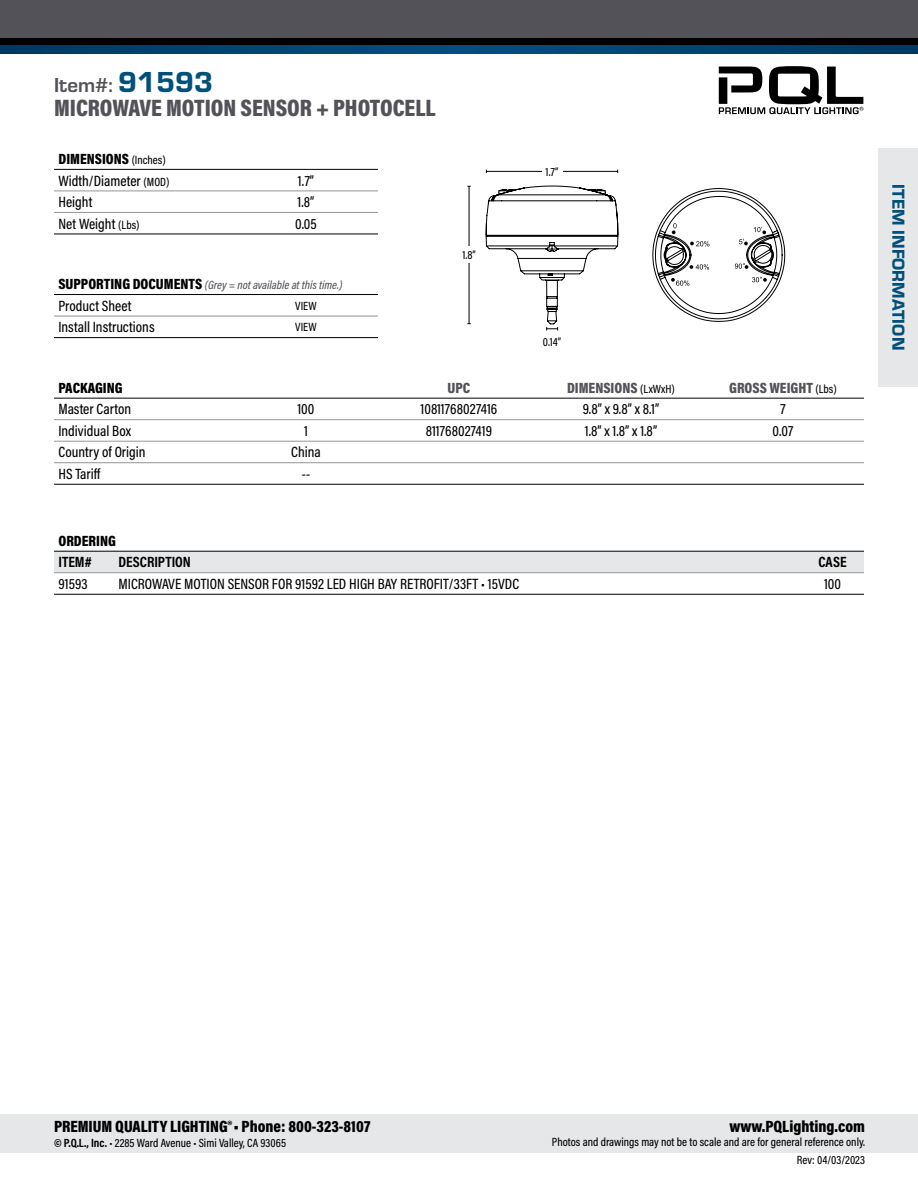
<style>
.page{position:relative;width:918px;height:1188px;background:#fff}
.page>*{position:absolute;margin:0;border:0;box-sizing:border-box;transform-origin:0 0}
.t1{font:900 24px "Acumin Pro Cond";color:#525258}
.t2{font:700 21px "Eurostile";color:#525258}
.t3{font:18px "Eurostile Hea";letter-spacing:.005em;color:#00507c}
.t4{font:900 16.5px "Acumin Pro Cond";color:#000}
.t5{font:500 15px "Acumin Pro Cond";color:#000}
.t6{font:900 15px "Acumin Pro Cond";color:#525258}
.t7{font:900 15px "Acumin Pro Cond";color:#000}
.t8{font:700 15px "Acumin Pro Cond";color:#000}
.t9{font:500 12px/18px "Acumin Pro Cond";color:#000;text-align:right}
.t10{font:italic 500 12px "Acumin Pro Cond";color:#525258}
.s1{font-family:"Eurostile Hea";font-weight:400;font-size:30px;color:#00507c}
.s2{font-weight:500;font-size:12px}
.s3{font-size:12px}
.s4{font-weight:900;font-style:normal;font-size:15px;color:#000}
.s5{font-weight:500;font-size:12px;color:#000}
.s6{font-weight:700}
</style>
<div class="page">
<div style="left:0;top:1114px;width:918px;height:39px;background:#e6e7e8"></div>
<svg style="left:0;top:45px;width:918px;height:9px;background:#00446c"></svg>
<div style="left:0;top:33px;width:918px;height:12px;background:#000"></div>
<div style="left:0;top:0;width:918px;height:37px;background:#525258"></div>
<svg style="left:719px;top:66px;width:144px;height:48px"></svg>
<hr style="left:54px;top:191px;width:180px;height:1px;background:#939598">
<hr style="left:234px;top:191px;width:144px;height:1px;background:#939598">
<hr style="left:54px;top:212px;width:180px;height:1px;background:#939598">
<hr style="left:234px;top:212px;width:144px;height:1px;background:#939598">
<hr style="left:54px;top:169px;width:180px;height:1px;background:#000">
<hr style="left:234px;top:169px;width:144px;height:1px;background:#000">
<hr style="left:54px;top:234px;width:180px;height:1px;background:#000">
<hr style="left:234px;top:234px;width:144px;height:1px;background:#000">
<hr style="left:54px;top:419px;width:180px;height:1px;background:#939598">
<hr style="left:234px;top:419px;width:144px;height:1px;background:#939598">
<hr style="left:378px;top:419px;width:162px;height:1px;background:#939598">
<hr style="left:540px;top:419px;width:162px;height:1px;background:#939598">
<hr style="left:702px;top:419px;width:162px;height:1px;background:#939598">
<hr style="left:54px;top:441px;width:180px;height:1px;background:#939598">
<hr style="left:234px;top:441px;width:144px;height:1px;background:#939598">
<hr style="left:378px;top:441px;width:162px;height:1px;background:#939598">
<hr style="left:540px;top:441px;width:162px;height:1px;background:#939598">
<hr style="left:702px;top:441px;width:162px;height:1px;background:#939598">
<hr style="left:54px;top:462px;width:180px;height:1px;background:#939598">
<hr style="left:234px;top:462px;width:144px;height:1px;background:#939598">
<hr style="left:378px;top:462px;width:162px;height:1px;background:#939598">
<hr style="left:540px;top:462px;width:162px;height:1px;background:#939598">
<hr style="left:702px;top:462px;width:162px;height:1px;background:#939598">
<hr style="left:54px;top:398px;width:180px;height:1px;background:#000">
<hr style="left:234px;top:398px;width:144px;height:1px;background:#000">
<hr style="left:378px;top:398px;width:162px;height:1px;background:#000">
<hr style="left:540px;top:398px;width:162px;height:1px;background:#000">
<hr style="left:702px;top:398px;width:162px;height:1px;background:#000">
<hr style="left:54px;top:484px;width:180px;height:1px;background:#000">
<hr style="left:234px;top:484px;width:144px;height:1px;background:#000">
<hr style="left:378px;top:484px;width:162px;height:1px;background:#000">
<hr style="left:540px;top:484px;width:162px;height:1px;background:#000">
<hr style="left:702px;top:484px;width:162px;height:1px;background:#000">
<div style="left:54px;top:552px;width:810px;height:20px;background:#e6e7e8"></div>
<hr style="left:54px;top:572px;width:60px;height:1px;background:#939598">
<hr style="left:114px;top:572px;width:687px;height:1px;background:#939598">
<hr style="left:801px;top:572px;width:63px;height:1px;background:#939598">
<hr style="left:54px;top:551px;width:60px;height:1px;background:#000">
<hr style="left:114px;top:551px;width:687px;height:1px;background:#000">
<hr style="left:801px;top:551px;width:63px;height:1px;background:#000">
<hr style="left:54px;top:594px;width:60px;height:1px;background:#000">
<hr style="left:114px;top:594px;width:687px;height:1px;background:#000">
<hr style="left:801px;top:594px;width:63px;height:1px;background:#000">
<hr style="left:54px;top:294px;width:180px;height:1px;background:#000">
<hr style="left:234px;top:294px;width:144px;height:1px;background:#000">
<hr style="left:54px;top:316px;width:180px;height:1px;background:#939598">
<hr style="left:234px;top:316px;width:144px;height:1px;background:#939598">
<hr style="left:54px;top:337px;width:180px;height:1px;background:#000">
<hr style="left:234px;top:337px;width:144px;height:1px;background:#000">
<div style="left:878px;top:148px;width:40px;height:238px;background:#e6e7e8"></div>
<hr style="left:469px;top:186px;width:1px;height:138px;background:#000">
<div style="left:459px;top:247px;width:20px;height:16px;background:#fff"></div>
<hr style="left:486px;top:171px;width:132px;height:1px;background:#000">
<div style="left:542px;top:163px;width:20px;height:17px;background:#fff"></div>
<svg style="left:486px;top:186px;width:135px;height:213px"></svg>
<svg style="left:652px;top:188px;width:133px;height:134px"></svg>
<p class="t2" style="left:54px;top:70px;width:161px">Item#: <span class="s1">91593</span></p>
<p class="t1" style="left:54px;top:92px;width:383px">MICROWAVE MOTION SENSOR + PHOTOCELL</p>
<p class="t7" style="left:58px;top:149px;width:109px">DIMENSIONS <span class="s2">(Inches)</span></p>
<p class="t5" style="left:58px;top:171px;width:112px">Width/Diameter <span class="s3">(MOD)</span></p>
<p class="t5" style="left:298px;top:171px;width:18px">1.7”</p>
<p class="t5" style="left:58px;top:192px;width:35px">Height</p>
<p class="t5" style="left:298px;top:192px;width:18px">1.8”</p>
<p class="t5" style="left:58px;top:214px;width:82px">Net Weight <span class="s3">(Lbs)</span></p>
<p class="t5" style="left:295px;top:214px;width:23px">0.05</p>
<p class="t10" style="left:58px;top:277px;width:285px"><span class="s4">SUPPORTING DOCUMENTS</span> (Grey = not available at this time.)</p>
<p class="t5" style="left:58px;top:296px;width:75px">Product Sheet</p>
<p class="t9" style="left:295px;top:296px;width:23px">VIEW</p>
<p class="t5" style="left:58px;top:317px;width:98px">Install Instructions</p>
<p class="t9" style="left:295px;top:318px;width:23px">VIEW</p>
<p class="t9" style="left:462px;top:246px;width:15px">1.8”</p>
<p class="t9" style="left:546px;top:162px;width:14px">1.7”</p>
<p class="t9" style="left:543px;top:333px;width:20px">0.14”</p>
<p class="t7" style="left:58px;top:378px;width:66px">PACKAGING</p>
<p class="t6" style="left:448px;top:378px;width:24px">UPC</p>
<p class="t6" style="left:567px;top:378px;width:109px">DIMENSIONS <span class="s5">(LxWxH)</span></p>
<p class="t6" style="left:729px;top:378px;width:109px">GROSS WEIGHT <span class="s5">(Lbs)</span></p>
<p class="t5" style="left:58px;top:400px;width:74px">Master Carton</p>
<p class="t5" style="left:298px;top:400px;width:18px">100</p>
<p class="t5" style="left:421px;top:400px;width:78px">10811768027416</p>
<p class="t5" style="left:583px;top:400px;width:78px">9.8” x 9.8” x 8.1”</p>
<p class="t5" style="left:780px;top:400px;width:7px">7</p>
<p class="t5" style="left:58px;top:421px;width:74px">Individual Box</p>
<p class="t5" style="left:304px;top:421px;width:5px">1</p>
<p class="t5" style="left:426px;top:421px;width:68px">811768027419</p>
<p class="t5" style="left:585px;top:421px;width:74px">1.8” x 1.8” x 1.8”</p>
<p class="t5" style="left:773px;top:421px;width:22px">0.07</p>
<p class="t5" style="left:58px;top:443px;width:88px">Country of Origin</p>
<p class="t5" style="left:291px;top:443px;width:31px">China</p>
<p class="t5" style="left:58px;top:464px;width:43px">HS Tariff</p>
<p class="t5" style="left:302px;top:464px;width:10px">--</p>
<p class="t7" style="left:58px;top:531px;width:59px">ORDERING</p>
<p class="t8" style="left:58px;top:552px;width:35px">ITEM#</p>
<p class="t8" style="left:118px;top:552px;width:74px">DESCRIPTION</p>
<p class="t8" style="left:818px;top:552px;width:30px">CASE</p>
<p class="t5" style="left:58px;top:574px;width:31px">91593</p>
<p class="t5" style="left:118px;top:574px;width:402px">MICROWAVE MOTION SENSOR FOR 91592 LED HIGH BAY RETROFIT/33FT • 15VDC</p>
<p class="t5" style="left:824px;top:574px;width:18px">100</p>
<p class="t3" style="left:911px;top:184px;width:168px;rotate:90deg">ITEM INFORMATION</p>
<p class="t4" style="left:54px;top:1115px;width:318px">PREMIUM QUALITY LIGHTING®• Phone: 800-323-8107</p>
<p class="t9" style="left:54px;top:1133px;width:234px"><span class="s6">© P.Q.L., Inc.</span> • 2285 Ward Avenue • Simi Valley, CA 93065</p>
<p class="t4" style="left:729px;top:1115px;width:137px">www.PQLighting.com</p>
<p class="t9" style="left:552px;top:1133px;width:315px">Photos and drawings may not be to scale and are for general reference only.<br>Rev: 04/03/2023</p>
</div>
